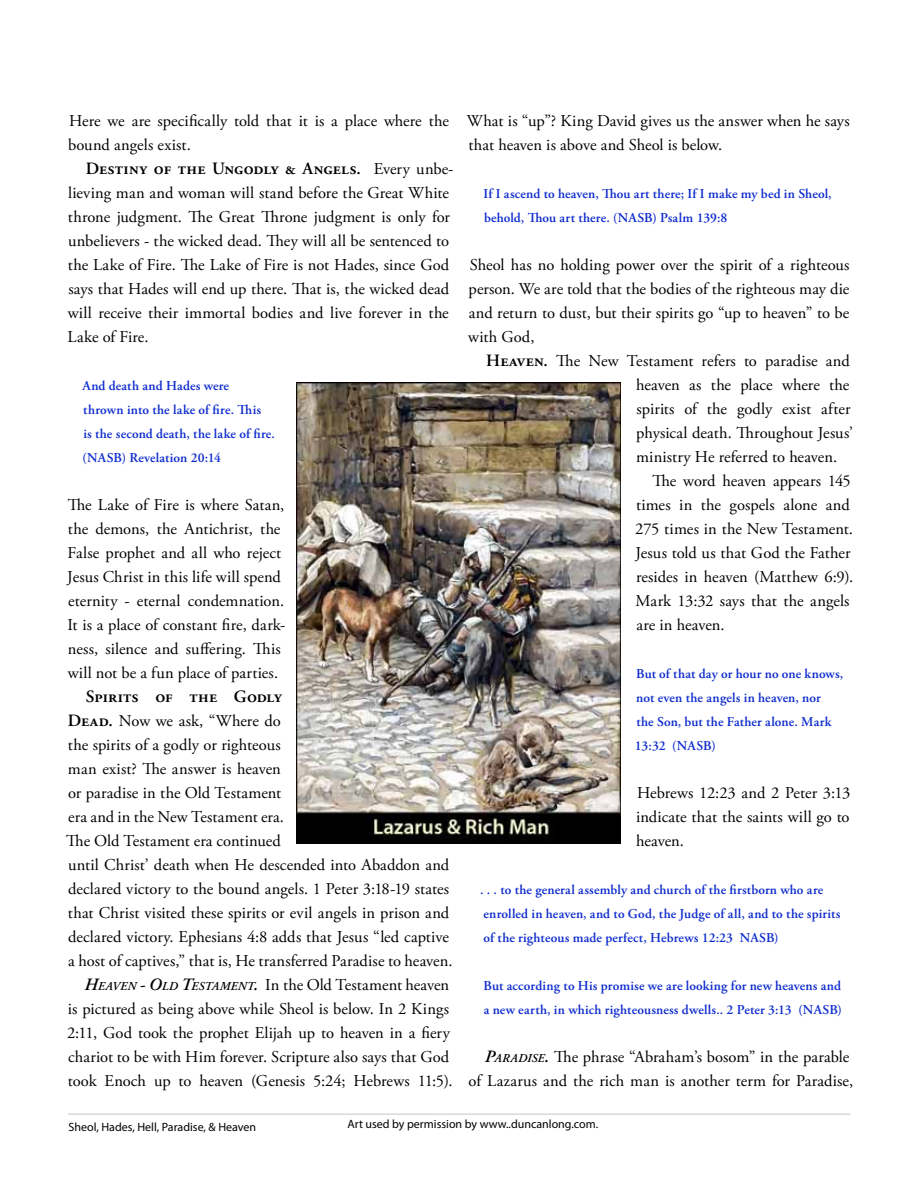
<style>
.page{position:relative;width:918px;height:1188px;background:#fff}
.page>*{position:absolute;margin:0;border:0;box-sizing:border-box;transform-origin:0 0}
.t1{font:600 17.25px "Adobe Garamond Pro";letter-spacing:.01em;color:#000}
.t2{font:16.5px/24px "Adobe Garamond Pro";color:#000}
.t3{font:600 13.5px/24px "Adobe Garamond Pro";letter-spacing:.01em;color:#0e2cce}
.t4{font:12px "Myriad Pro";color:#000}
.s1{font-weight:400;font-size:16.5px}
.s2{font-weight:600;font-size:17.25px}
.s3{font-weight:600;font-style:italic;font-size:17.25px}
.s4{font-weight:600;font-style:italic;font-size:12.15px}
</style>
<div class="page">
<hr style="left:68px;top:1114px;width:782px;height:1px;background:#ccc">
<img style="left:297px;top:382px;width:324px;height:462px">
<p class="t2" style="left:68px;top:110px;width:382px">Here we are specifically told that it is a place where the bound angels exist.</p>
<p class="t1" style="left:86px;top:162px;width:369px">Destiny of the Ungodly &amp; Angels. <span class="s1">Every unbe-</span></p>
<p class="t2" style="left:68px;top:182px;width:384px;text-align:justify">lieving man and woman will stand before the Great White throne judgment. The Great Throne judgment is only for unbelievers - the wicked dead. They will all be sentenced to the Lake of Fire. The Lake of Fire is not Hades, since God says that Hades will end up there. That is, the wicked dead will receive their immortal bodies and live forever in the Lake of Fire.</p>
<p class="t3" style="left:82px;top:375px;width:194px">And death and Hades were<br>thrown into the lake of fire. This<br>is the second death, the lake of fire. (NASB) Revelation 20:14</p>
<p class="t2" style="left:67px;top:494px;width:219px">The Lake of Fire is where Satan, the demons, the Antichrist, the False prophet and all who reject Jesus Christ in this life will spend eternity - eternal condemnation.<br>It is a place of constant fire, dark&shy;ness, silence and suffering. This will not be a fun place of parties.</p>
<p class="t1" style="left:86px;top:690px;width:198px">Spirits of the Godly</p>
<p class="t2" style="left:68px;top:710px;width:215px"><span class="s2">Dead.</span> Now we ask, “Where do</p>
<p class="t2" style="left:68px;top:734px;width:214px">the spirits of a godly or righteous</p>
<p class="t2" style="left:68px;top:758px;width:214px">man exist? The answer is heaven</p>
<p class="t2" style="left:68px;top:782px;width:215px">or paradise in the Old Testament</p>
<p class="t2" style="left:68px;top:806px;width:217px">era and in the New Testament era.</p>
<p class="t2" style="left:66px;top:830px;width:216px">The Old Testament era continued</p>
<p class="t2" style="left:68px;top:854px;width:383px">until Christ’ death when He descended into Abaddon and</p>
<p class="t2" style="left:68px;top:878px;width:383px">declared victory to the bound angels. 1 Peter 3:18-19 states</p>
<p class="t2" style="left:68px;top:902px;width:383px">that Christ visited these spirits or evil angels in prison and</p>
<p class="t2" style="left:68px;top:926px;width:382px">declared victory. Ephesians 4:8 adds that Jesus “led captive</p>
<p class="t2" style="left:68px;top:950px;width:386px">a host of captives,” that is, He transferred Paradise to heaven.</p>
<p class="t2" style="left:84px;top:974px;width:366px"><span class="s3">H</span><span class="s4">EAVEN</span> <span class="s3">- O</span><span class="s4">LD</span> <span class="s3">T</span><span class="s4">ESTAMENT</span><span class="s3">.</span> In the Old Testament heaven</p>
<p class="t2" style="left:68px;top:998px;width:383px">is pictured as being above while Sheol is below. In 2 Kings</p>
<p class="t2" style="left:67px;top:1022px;width:384px">2:11, God took the prophet Elijah up to heaven in a fiery</p>
<p class="t2" style="left:68px;top:1046px;width:383px">chariot to be with Him forever. Scripture also says that God</p>
<p class="t2" style="left:68px;top:1070px;width:386px">took Enoch up to heaven (Genesis 5:24; Hebrews 11:5).</p>
<p class="t2" style="left:467px;top:110px;width:384px">What is “up”? King David gives us the answer when he says that heaven is above and Sheol is below.</p>
<p class="t3" style="left:484px;top:183px;width:350px">If I ascend to heaven, Thou art there; If I make my bed in Sheol, behold, Thou art there. (NASB) Psalm 139:8</p>
<p class="t2" style="left:468px;top:254px;width:383px;text-align:justify">Sheol has no holding power over the spirit of a righteous person. We are told that the bodies of the righteous may die and return to dust, but their spirits go “up to heaven” to be with God,</p>
<p class="t2" style="left:486px;top:350px;width:365px"><span class="s2">Heaven.</span> The New Testament refers to paradise and</p>
<p class="t2" style="left:636px;top:374px;width:215px">heaven as the place where the</p>
<p class="t2" style="left:637px;top:398px;width:216px">spirits of the godly exist after</p>
<p class="t2" style="left:636px;top:422px;width:218px">physical death. Throughout Jesus’</p>
<p class="t2" style="left:636px;top:446px;width:203px">ministry He referred to heaven.</p>
<p class="t2" style="left:652px;top:470px;width:200px">The word heaven appears 145</p>
<p class="t2" style="left:636px;top:494px;width:215px">times in the gospels alone and</p>
<p class="t2" style="left:635px;top:518px;width:219px">275 times in the New Testament.</p>
<p class="t2" style="left:635px;top:542px;width:217px">Jesus told us that God the Father</p>
<p class="t2" style="left:636px;top:566px;width:219px">resides in heaven (Matthew 6:9).</p>
<p class="t2" style="left:636px;top:590px;width:216px">Mark 13:32 says that the angels</p>
<p class="t2" style="left:636px;top:614px;width:90px">are in heaven.</p>
<p class="t3" style="left:635px;top:663px;width:210px">But of that day or hour no one knows, not even the angels in heaven, nor<br>the Son, but the Father alone. Mark<br>13:32 (NASB)</p>
<p class="t2" style="left:636px;top:782px;width:216px;text-align:justify">Hebrews 12:23 and 2 Peter 3:13 indicate that the saints will go to heaven.</p>
<p class="t3" style="left:480px;top:879px;width:362px">. . . to the general assembly and church of the firstborn who are enrolled in heaven, and to God, the Judge of all, and to the spirits of the righteous made perfect, Hebrews 12:23 NASB)</p>
<p class="t3" style="left:484px;top:975px;width:360px">But according to His promise we are looking for new heavens and a new earth, in which righteousness dwells.. 2 Peter 3:13 (NASB)</p>
<p class="t2" style="left:469px;top:1046px;width:386px;text-align:right"><span class="s3">P</span><span class="s4">ARADISE</span><span class="s3">.</span> The phrase “Abraham’s bosom” in the parable<br>of Lazarus and the rich man is another term for Paradise,</p>
<p class="t4" style="left:69px;top:1122px;width:189px">Sheol, Hades, Hell, Paradise, &amp; Heaven</p>
<p class="t4" style="left:347px;top:1119px;width:252px">Art used by permission by www..duncanlong.com.</p>
</div>
